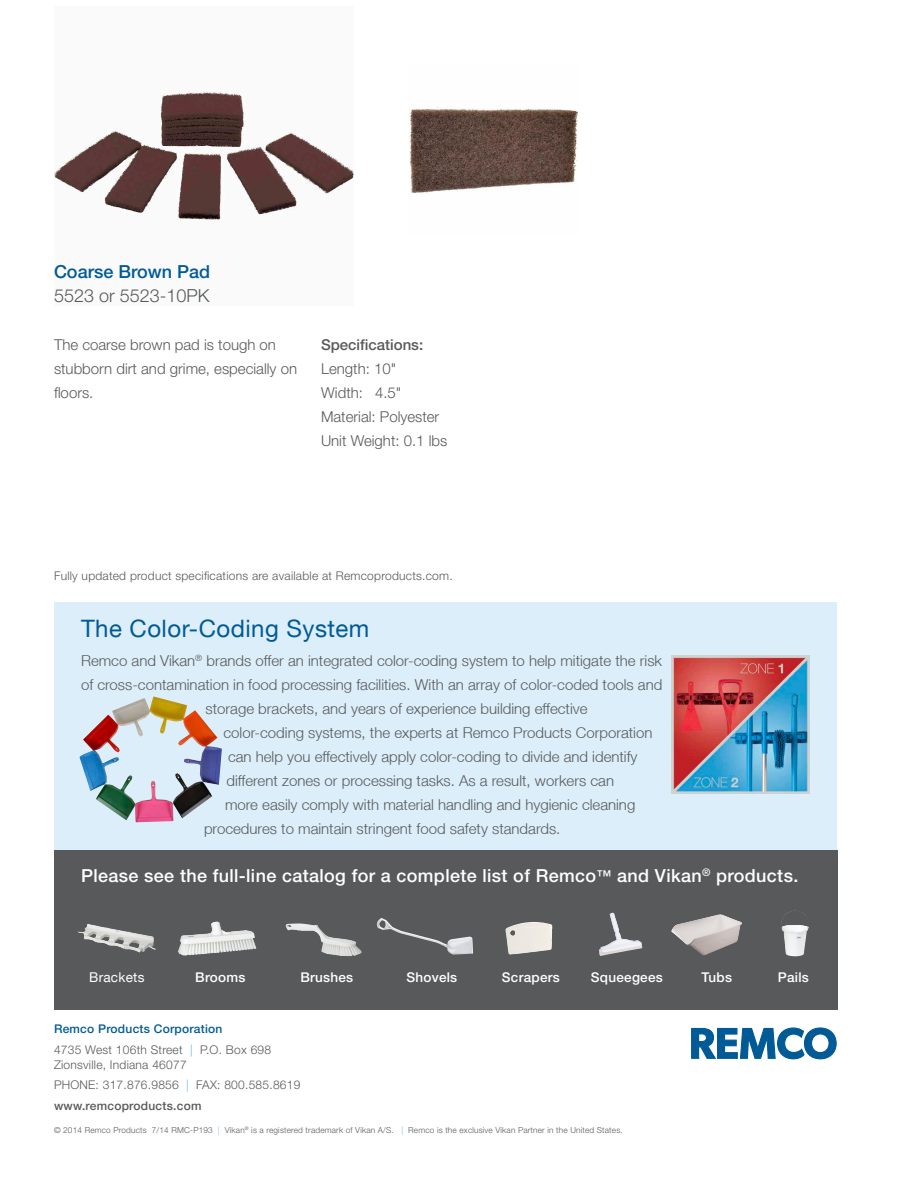
<style>
.page{position:relative;width:918px;height:1188px;background:#fff}
.page>*{position:absolute;margin:0;border:0;box-sizing:border-box;transform-origin:0 0}
.t1{font:24px "Helvetica Neue LT";letter-spacing:.02em;color:#005a96}
.t2{font:500 18px "Helvetica Neue LT Std";letter-spacing:.02em;color:#fff}
.t3{font:300 18px "Helvetica Neue LT Std";color:#57595b}
.t4{font:500 18px "Helvetica Neue LT Std";color:#005a96}
.t5{font:300 15px "Helvetica Neue LT";color:#57595b}
.t6{font:300 15px/24px "Helvetica Neue LT Std";color:#57595b}
.t7{font:500 15px "Helvetica Neue LT Std";color:#57595b}
.t8{font:500 13.5px "Helvetica Neue LT Std";letter-spacing:.02em;color:#fff}
.t9{font:13.5px "Helvetica Neue LT";letter-spacing:.02em;color:#fff}
.t10{font:300 12px/20.4px "Helvetica Neue LT Std";letter-spacing:.02em;color:#57595b}
.t11{font:300 8.25px "Helvetica Neue LT Std";letter-spacing:.02em;color:#57595b}
.s1{font-size:15px}
.s2{font-weight:500;color:#005a96}
.s3{color:#68bae8}
.s4{font-weight:500}
</style>
<div class="page">
<svg style="left:691px;top:1027px;width:146px;height:32px"></svg>
<img style="left:54px;top:91px;width:299px;height:129px">
<div style="left:54px;top:602px;width:783px;height:248px;background:#dceef9"></div>
<img style="left:672px;top:655px;width:138px;height:139px">
<img style="left:79px;top:697px;width:95px;height:125px">
<div style="left:54px;top:850px;width:784px;height:160px;background:#57595b"></div>
<img style="left:178px;top:921px;width:38px;height:35px">
<img style="left:286px;top:923px;width:76px;height:33px">
<img style="left:376px;top:918px;width:97px;height:37px">
<img style="left:505px;top:922px;width:47px;height:33px">
<img style="left:599px;top:913px;width:43px;height:43px">
<img style="left:671px;top:914px;width:71px;height:41px">
<img style="left:781px;top:911px;width:28px;height:45px">
<img style="left:77px;top:924px;width:79px;height:29px">
<img style="left:409px;top:107px;width:169px;height:86px">
<p class="t4" style="left:54px;top:261px;width:158px">Coarse Brown Pad</p>
<p class="t3" style="left:54px;top:285px;width:157px">5523 or 5523-10PK</p>
<p class="t6" style="left:54px;top:333px;width:245px">The coarse brown pad is tough on stubborn dirt and grime, especially on floors.</p>
<p class="t7" style="left:321px;top:336px;width:104px">Specifications:</p>
<p class="t6" style="left:321px;top:357px;width:128px">Length: 10"<br>Width: 4.5"<br>Material: Polyester<br>Unit Weight: 0.1 lbs</p>
<p class="t10" style="left:54px;top:565px;width:400px">Fully updated product specifications are available at Remcoproducts.com.</p>
<h1 class="t1" style="left:81px;top:614px;width:290px">The Color-Coding System</h1>
<p class="t5" style="left:81px;top:651px;width:583px">Remco and Vikan<sup>®</sup> brands offer an integrated color-coding system to help mitigate the risk</p>
<p class="t5" style="left:81px;top:675px;width:583px">of cross-contamination in food processing facilities. With an array of color-coded tools and</p>
<p class="t5" style="left:206px;top:699px;width:384px">storage brackets, and years of experience building effective</p>
<p class="t5" style="left:224px;top:723px;width:430px">color-coding systems, the experts at Remco Products Corporation</p>
<p class="t5" style="left:228px;top:747px;width:411px">can help you effectively apply color-coding to divide and identify</p>
<p class="t5" style="left:227px;top:771px;width:389px">different zones or processing tasks. As a result, workers can</p>
<p class="t5" style="left:225px;top:795px;width:412px">more easily comply with material handling and hygienic cleaning</p>
<p class="t5" style="left:204px;top:819px;width:358px">procedures to maintain stringent food safety standards.</p>
<p class="t2" style="left:81px;top:865px;width:719px">Please see the full-line catalog for a complete list of Remco<span class="s1">™</span> and Vikan<sup>®</sup> products.</p>
<p class="t9" style="left:89px;top:969px;width:57px">Brackets</p>
<p class="t8" style="left:195px;top:969px;width:52px">Brooms</p>
<p class="t8" style="left:300px;top:969px;width:54px">Brushes</p>
<p class="t8" style="left:406px;top:969px;width:52px">Shovels</p>
<p class="t8" style="left:502px;top:969px;width:59px">Scrapers</p>
<p class="t8" style="left:591px;top:969px;width:73px">Squeegees</p>
<p class="t8" style="left:702px;top:969px;width:32px">Tubs</p>
<p class="t8" style="left:778px;top:969px;width:33px">Pails</p>
<p class="t10" style="left:54px;top:1019px;width:219px"><span class="s2">Remco Products Corporation<br></span>4735 West 106th Street <span class="s3">|</span> P.O. Box 698</p>
<p class="t10" style="left:54px;top:1054px;width:248px">Zionsville, Indiana 46077<br>PHONE: 317.876.9856 <span class="s3">|</span> FAX: 800.585.8619 <span class="s4">www.remcoproducts.com</span></p>
<p class="t11" style="left:54px;top:1125px;width:570px">© 2014 Remco Products 7/14 RMC-P193 <span class="s3">|</span> Vikan<sup>®</sup> is a registered trademark of Vikan A/S. <span class="s3">|</span> Remco is the exclusive Vikan Partner in the United States.</p>
</div>
